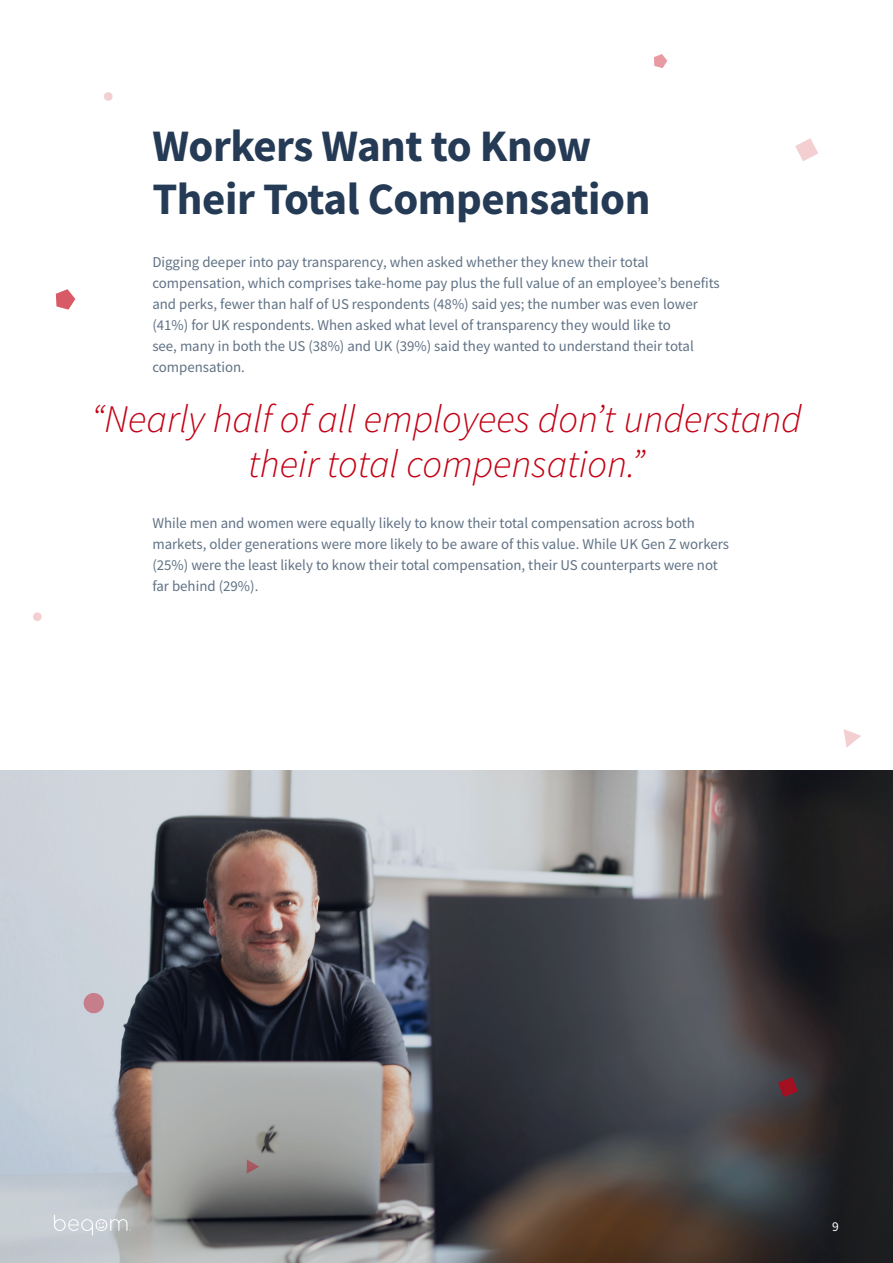
<style>
.page{position:relative;width:893px;height:1263px;background:#fff}
.page>*{position:absolute;margin:0;border:0;box-sizing:border-box;transform-origin:0 0}
.t1{font:700 45px/52.5px "Source Sans Pro";letter-spacing:-.01em;color:#243a55}
.t2{font:italic 300 39px/45px "Source Sans Pro";color:#c30014;text-align:center}
.t3{font:15px/21px "Source Sans Pro";color:#607285}
.t4{font:13.5px "Source Sans Pro";color:#fff}
</style>
<div class="page">
<svg style="left:0;top:770px;width:893px;height:493px;background:#6d6c70"></svg>
<svg style="left:54px;top:1215px;width:77px;height:20px;background:#ccd0d4"></svg>
<svg style="left:778px;top:1077px;width:20px;height:20px"></svg>
<svg style="left:795px;top:138px;width:23px;height:23px"></svg>
<svg style="left:56px;top:289px;width:19px;height:21px"></svg>
<svg style="left:654px;top:54px;width:13px;height:14px"></svg>
<svg style="left:247px;top:1159px;width:12px;height:15px"></svg>
<svg style="left:843px;top:729px;width:18px;height:19px"></svg>
<svg style="left:104px;top:92px;width:9px;height:9px"></svg>
<svg style="left:33px;top:612px;width:9px;height:9px"></svg>
<div style="left:84px;top:993px;width:20px;height:20px;background:#c67e8b;border-radius:50%"></div>
<h1 class="t1" style="left:152px;top:119px;width:500px">Workers Want to Know<br>Their Total Compensation</h1>
<p class="t3" style="left:152px;top:252px;width:569px">Digging deeper into pay transparency, when asked whether they knew their total compensation, which comprises take-home pay plus the full value of an employee’s benefits and perks, fewer than half of US respondents (48%) said yes; the number was even lower (41%) for UK respondents. When asked what level of transparency they would like to<br>see, many in both the US (38%) and UK (39%) said they wanted to understand their total compensation.</p>
<h2 class="t2" style="left:91px;top:396px;width:712px">“Nearly half of all employees don’t understand their total compensation.”</h2>
<p class="t3" style="left:152px;top:512px;width:578px">While men and women were equally likely to know their total compensation across both markets, older generations were more likely to be aware of this value. While UK Gen Z workers (25%) were the least likely to know their total compensation, their US counterparts were not far behind (29%).</p>
<p class="t4" style="left:832px;top:1217px;width:8px">9</p>
</div>
